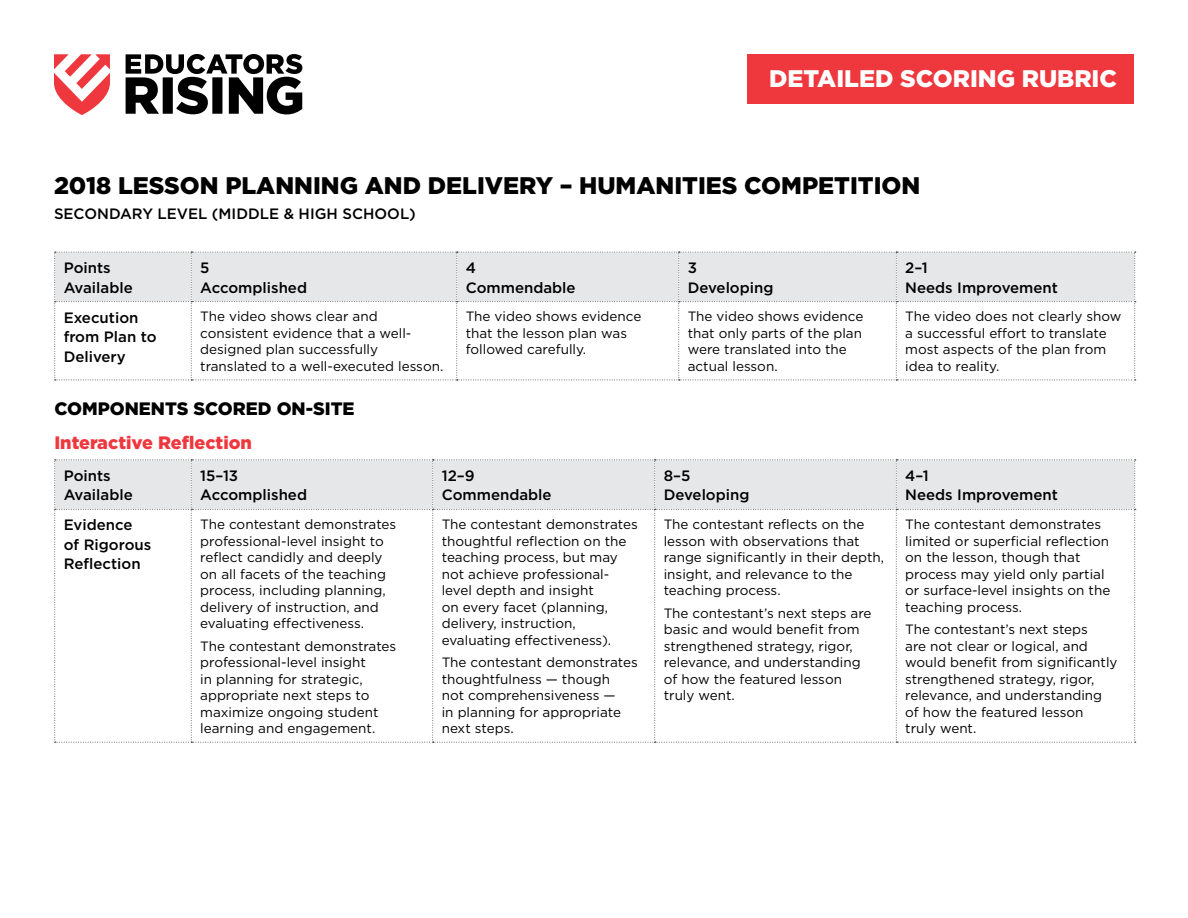
<style>
.page{position:relative;width:1188px;height:918px;background:#fff}
.page>*{position:absolute;margin:0;border:0;box-sizing:border-box;transform-origin:0 0}
.t1{font:900 24px "Gotham";color:#000}
.t2{font:900 24px "Gotham";color:#fff}
.t3{font:900 18px "Gotham";color:#000}
.t4{font:900 18px "Gotham";color:#ef373e}
.t5{font:500 15px/19.5px "Gotham";color:#000}
.t6{font:13.5px/16.5px "Gotham";color:#000}
</style>
<div class="page">
<svg style="left:126px;top:54px;width:176px;height:60px"></svg>
<svg style="left:54px;top:54px;width:56px;height:61px"></svg>
<div style="left:747px;top:54px;width:387px;height:50px;background:#ef373e"></div>
<svg style="left:54px;top:252px;width:1082px;height:129px"></svg>
<svg style="left:54px;top:460px;width:1082px;height:283px"></svg>
<h1 class="t2" style="left:769px;top:62px;width:349px">DETAILED SCORING RUBRIC</h1>
<h1 class="t1" style="left:54px;top:169px;width:710px">2018 LESSON PLANNING AND DELIVERY – HUMANITIES COM</h1>
<h1 class="t1" style="left:802px;top:169px;width:32px">PETITION</h1>
<p class="t5" style="left:54px;top:204px;width:363px">SECONDARY LEVEL (MIDDLE &amp; HIGH SCHOOL)</p>
<p class="t5" style="left:64px;top:258px;width:71px">Points<br>Available</p>
<p class="t5" style="left:200px;top:258px;width:108px">5<br>Accomplished</p>
<p class="t5" style="left:466px;top:258px;width:111px">4<br>Commendable</p>
<p class="t5" style="left:688px;top:258px;width:87px">3<br>Developing</p>
<p class="t5" style="left:905px;top:258px;width:154px">2–1<br>Needs Improvement</p>
<p class="t5" style="left:64px;top:307px;width:94px">Execution from Plan to<br>Delivery</p>
<p class="t6" style="left:200px;top:308px;width:245px">The video shows clear and consistent evidence that a well&shy;designed plan successfully translated to a well-executed lesson.</p>
<p class="t6" style="left:466px;top:308px;width:177px">The video shows evidence that the lesson plan was followed carefully.</p>
<p class="t6" style="left:688px;top:308px;width:177px">The video shows evidence that only parts of the plan were translated into the actual lesson.</p>
<p class="t6" style="left:905px;top:308px;width:218px">The video does not clearly show a successful effort to translate most aspects of the plan from idea to reality.</p>
<h2 class="t3" style="left:54px;top:397px;width:302px">COMPONENTS SCORED ON-SITE</h2>
<h2 class="t4" style="left:54px;top:430px;width:199px">INTERACTIVE REFLECTION</h2>
<p class="t5" style="left:64px;top:466px;width:71px">Points<br>Available</p>
<p class="t5" style="left:200px;top:466px;width:108px">15–13<br>Accomplished</p>
<p class="t5" style="left:442px;top:466px;width:111px">12–9<br>Commendable</p>
<p class="t5" style="left:664px;top:466px;width:87px">8–5<br>Developing</p>
<p class="t5" style="left:905px;top:466px;width:154px">4–1<br>Needs Improvement</p>
<p class="t5" style="left:64px;top:515px;width:89px">Evidence of Rigorous<br>Reflection</p>
<p class="t6" style="left:200px;top:516px;width:198px">The contestant demonstrates professional-level insight to reflect candidly and deeply on all facets of the teaching process, including planning, delivery of instruction, and evaluating effectiveness.</p>
<p class="t6" style="left:200px;top:637px;width:198px">The contestant demonstrates professional-level insight<br>in planning for strategic, appropriate next steps to maximize ongoing student learning and engagement.</p>
<p class="t6" style="left:664px;top:516px;width:222px">The contestant reflects on the lesson with observations that range significantly in their depth, insight, and relevance to the teaching process.</p>
<p class="t6" style="left:664px;top:604px;width:209px">The contestant’s next steps are basic and would benefit from strengthened strategy, rigor, relevance, and understanding of how the featured lesson truly went.</p>
<p class="t6" style="left:905px;top:516px;width:207px">The contestant demonstrates limited or superficial reflection on the lesson, though that process may yield only partial or surface-level insights on the teaching process.</p>
<p class="t6" style="left:905px;top:621px;width:214px">The contestant’s next steps<br>are not clear or logical, and would benefit from significantly strengthened strategy, rigor, relevance, and understanding of how the featured lesson truly went.</p>
<p class="t6" style="left:442px;top:516px;width:198px">The contestant demonstrates thoughtful reflection on the teaching process, but may not achieve professional&shy;level depth and insight<br>on every facet (planning, delivery, instruction, evaluating effectiveness).</p>
<p class="t6" style="left:442px;top:654px;width:198px">The contestant demonstrates thoughtfulness — though<br>not comprehensiveness —<br>in planning for appropriate next steps.</p>
</div>
